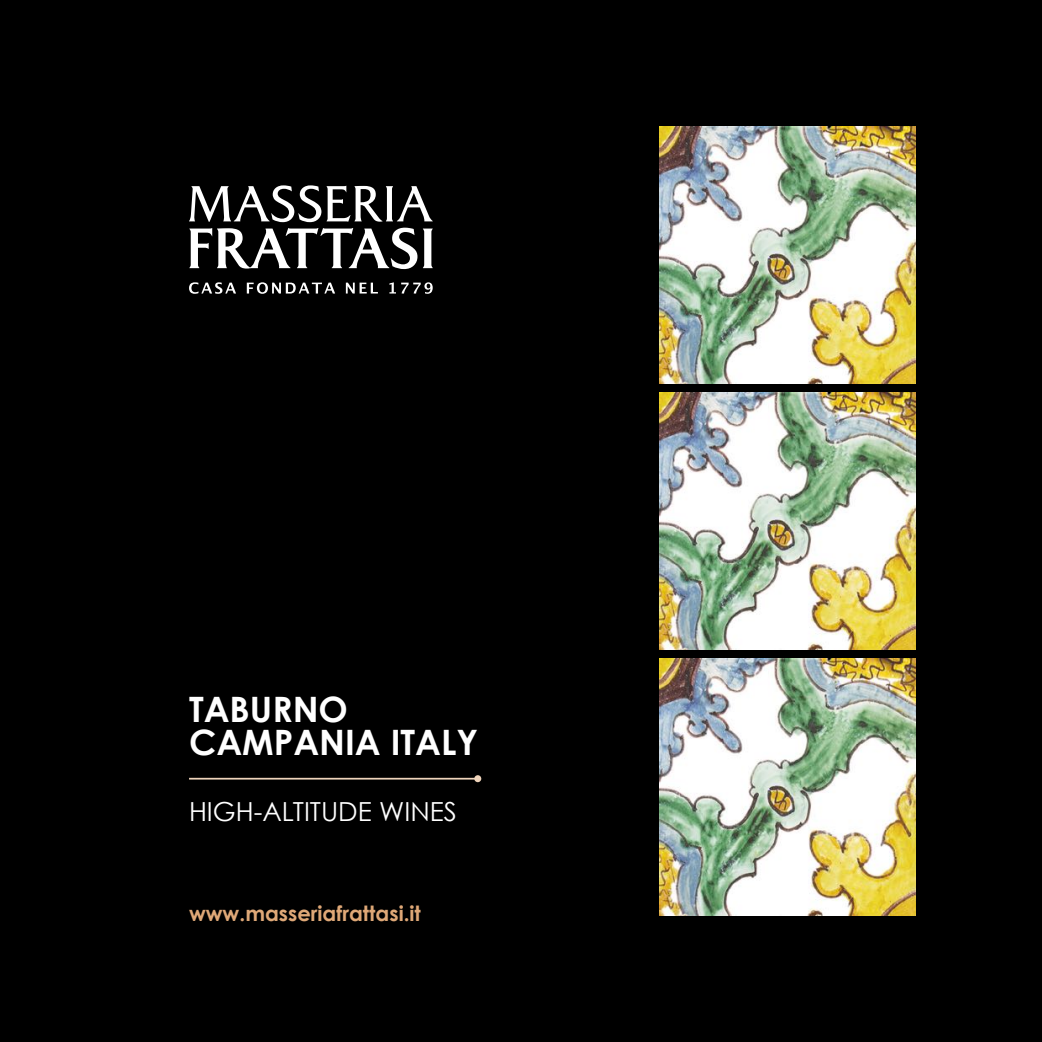
<style>
.page{position:relative;width:1042px;height:1042px;background:#000}
.page>*{position:absolute;margin:0;border:0;box-sizing:border-box;transform-origin:0 0}
.t1{font:700 35px/33.2px "Century Gothic";color:#fff}
.t2{font:26.25px "Century Gothic";color:#fff}
.t3{font:700 21px "Century Gothic";color:#dfa877}
</style>
<div class="page">
<svg style="left:189px;top:185px;width:132px;height:37px"></svg>
<svg style="left:327px;top:186px;width:106px;height:36px"></svg>
<svg style="left:189px;top:228px;width:228px;height:41px"></svg>
<svg style="left:423px;top:229px;width:10px;height:39px"></svg>
<svg style="left:189px;top:282px;width:47px;height:12px"></svg>
<svg style="left:247px;top:282px;width:88px;height:12px"></svg>
<svg style="left:346px;top:283px;width:32px;height:10px"></svg>
<svg style="left:389px;top:282px;width:44px;height:12px"></svg>
<img style="left:659px;top:127px;width:257px;height:256px">
<img style="left:659px;top:393px;width:257px;height:256px">
<img style="left:659px;top:659px;width:257px;height:256px">
<hr style="left:189px;top:778px;width:289px;height:1px;background:#efd4bb">
<div style="left:474px;top:775px;width:7px;height:7px;background:#efd4bb;border-radius:50%"></div>
<h1 class="t1" style="left:189px;top:691px;width:291px">TABURNO<br>CAMPANIA ITALY</h1>
<p class="t2" style="left:189px;top:796px;width:269px">HIGH-ALTITUDE WINES</p>
<p class="t3" style="left:189px;top:900px;width:233px">www.masseriafrattasi.it</p>
</div>
